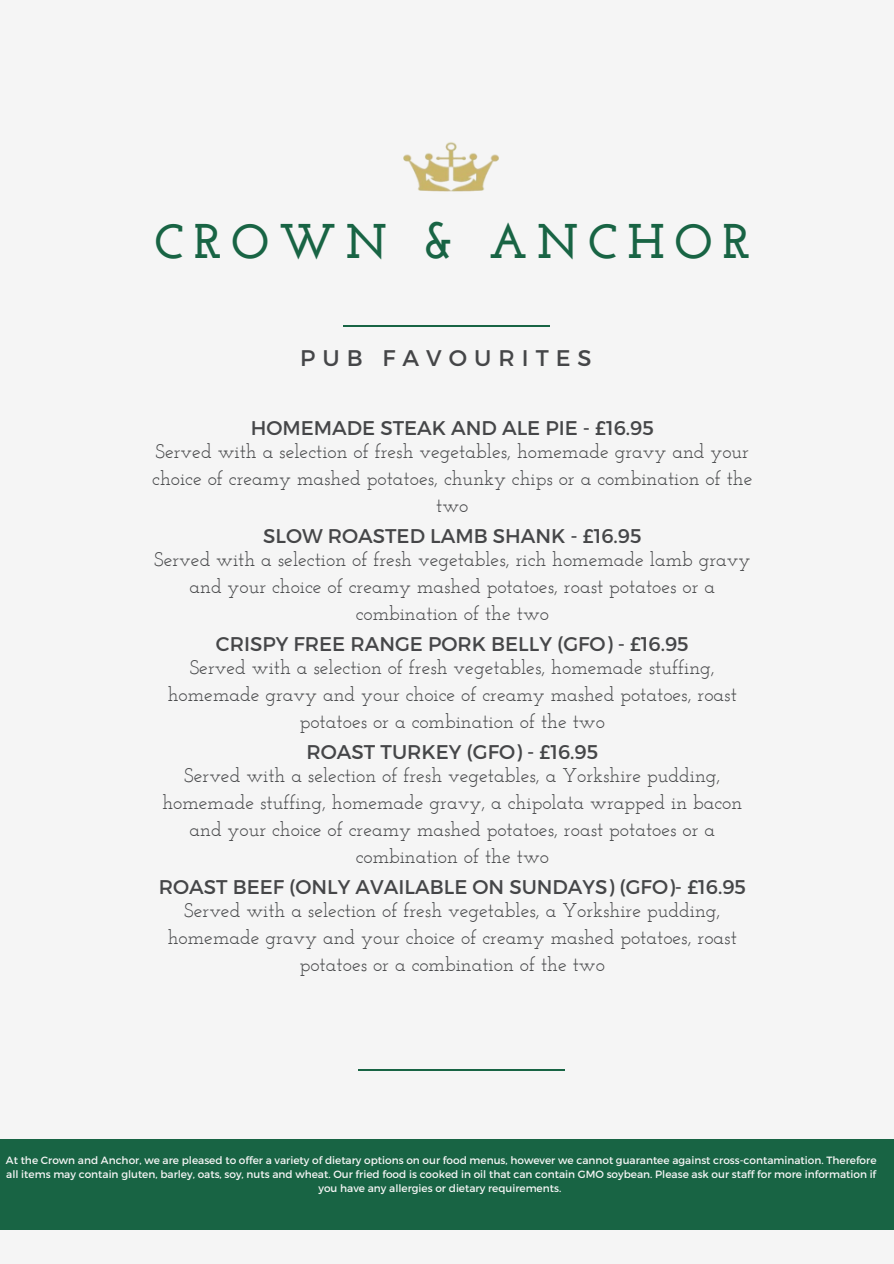
<style>
.page{position:relative;width:894px;height:1264px;background:#fff}
.page>*{position:absolute;margin:0;border:0;box-sizing:border-box;transform-origin:0 0}
.t1{font:700 48.45px "Josefin Slab";letter-spacing:.2em;color:#186444}
.t2{font:22.65px "Montserrat";letter-spacing:.31em;color:#454648}
.t3{font:19.8px/27px "Josefin Slab";color:#454648;text-align:center}
.t4{font:10.5px/14px "Montserrat";color:#f5f5f5;text-align:center}
.s1{font-family:"Montserrat"}
</style>
<div class="page">
<div style="left:0;top:0;width:893px;height:1263px;background:#f5f5f5"></div>
<div style="left:0;top:1139px;width:893px;height:90px;background:#186444"></div>
<hr style="left:343px;top:325px;width:206px;height:1px;background:#186444">
<hr style="left:358px;top:1069px;width:206px;height:1px;background:#186444">
<img style="left:403px;top:142px;width:96px;height:50px">
<p class="t1" style="left:154px;top:222px;width:597px">CROWN &amp; ANCHOR</p>
<h1 class="t2" style="left:300px;top:343px;width:293px">PUB FAVOURITES</h1>
<p class="t3" style="left:155px;top:418px;width:595px;line-height:23.7px"><span class="s1">HOMEMADE STEAK AND ALE PIE - £16.95<br></span>Served with a selection of fresh vegetables, homemade gravy and your</p>
<p class="t3" style="left:152px;top:466px;width:601px">choice of creamy mashed potatoes, chunky chips or a combination of the two</p>
<p class="t3" style="left:154px;top:526px;width:597px;line-height:23.7px"><span class="s1">SLOW ROASTED LAMB SHANK - £16.95<br></span>Served with a selection of fresh vegetables, rich homemade lamb gravy</p>
<p class="t3" style="left:189px;top:574px;width:527px">and your choice of creamy mashed potatoes, roast potatoes or a combination of the two</p>
<p class="t3" style="left:190px;top:634px;width:526px;line-height:23.7px"><span class="s1">CRISPY FREE RANGE PORK BELLY (GFO) - £16.95<br></span>Served with a selection of fresh vegetables, homemade stuffing,</p>
<p class="t3" style="left:168px;top:682px;width:570px">homemade gravy and your choice of creamy mashed potatoes, roast potatoes or a combination of the two</p>
<p class="t3" style="left:184px;top:742px;width:537px;line-height:23.7px"><span class="s1">ROAST TURKEY (GFO) - £16.95<br></span>Served with a selection of fresh vegetables, a Yorkshire pudding,</p>
<p class="t3" style="left:162px;top:790px;width:581px">homemade stuffing, homemade gravy, a chipolata wrapped in bacon and your choice of creamy mashed potatoes, roast potatoes or a combination of the two</p>
<p class="t3" style="left:159px;top:877px;width:588px;line-height:23.7px"><span class="s1">ROAST BEEF (ONLY AVAILABLE ON SUNDAYS) (GFO)- £16.95<br></span>Served with a selection of fresh vegetables, a Yorkshire pudding,</p>
<p class="t3" style="left:168px;top:925px;width:570px">homemade gravy and your choice of creamy mashed potatoes, roast potatoes or a combination of the two</p>
<h2 class="t4" style="left:6px;top:1152px;width:871px">At the Crown and Anchor, we are pleased to offer a variety of dietary options on our food menus, however we cannot guarantee against cross-contamination. Therefore all items may contain gluten, barley, oats, soy, nuts and wheat. Our fried food is cooked in oil that can contain GMO soybean. Please ask our staff for more information if you have any allergies or dietary requirements.</h2>
</div>
